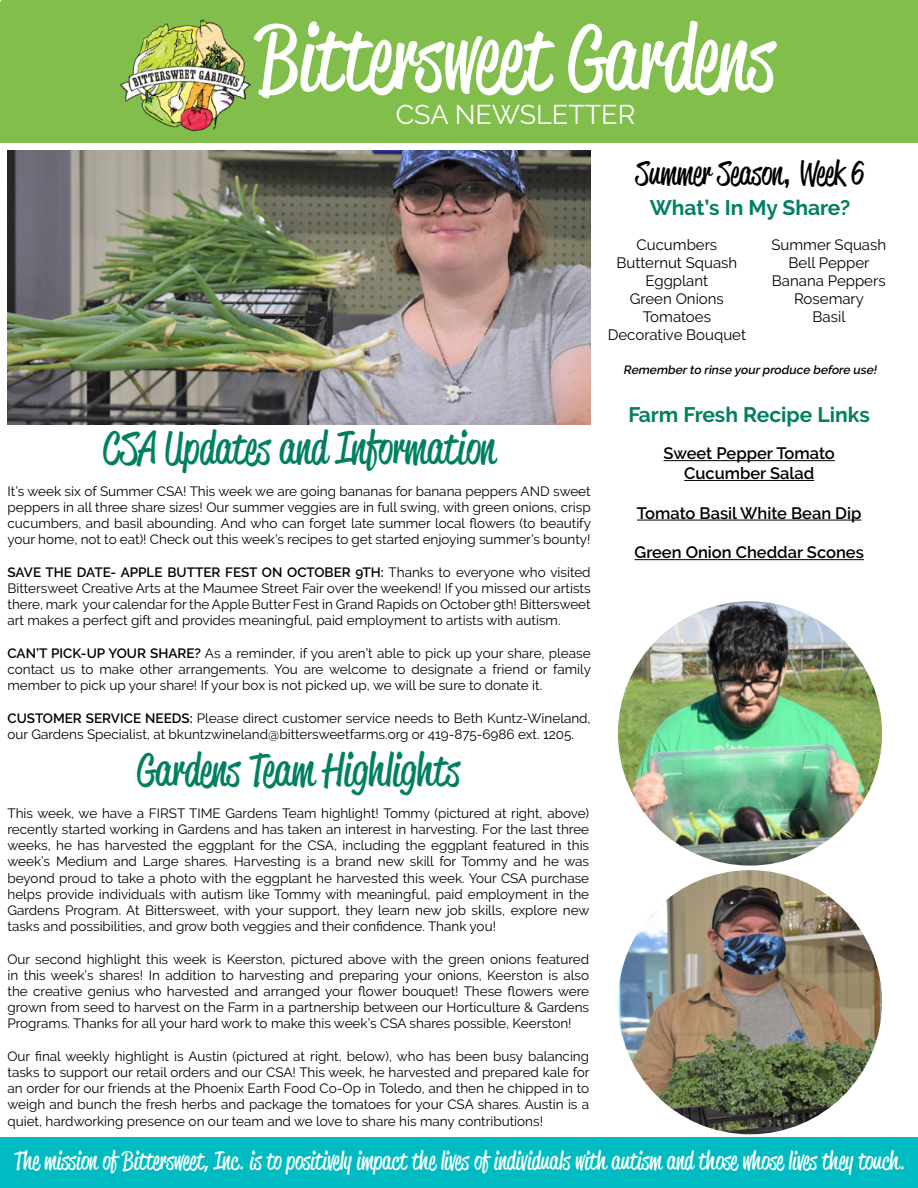
<style>
.page{position:relative;width:918px;height:1188px;background:#fff}
.page>*{position:absolute;margin:0;border:0;box-sizing:border-box;transform-origin:0 0}
.t1{font:90px "Reklame Script Regular DEMO";color:#fff}
.t2{font:45px "Reklame Script Regular DEMO";color:#008061}
.t3{font:33px "Reklame Script Regular DEMO";color:#000}
.t4{font:27px "Raleway";color:#fff}
.t5{font:25.05px "Reklame Script Regular DEMO";color:#fff}
.t6{font:700 21px "Raleway";color:#008061}
.t7{font:600 16.5px/19.8px "Raleway";color:#000;text-align:center}
.t8{font:15px/18px "Raleway";color:#000;text-align:center}
.t9{font:13.5px/16.2px "Raleway";color:#000;text-align:justify}
.t10{font:italic 600 12px "Raleway";color:#000}
.s1{font-family:"Raleway";font-weight:700}
.s2{font-weight:600}
.s3{font-family:"Myriad Pro"}
.s4{font-family:"Imprint MT Shadow"}
</style>
<div class="page">
<div style="left:0;top:0;width:918px;height:143px;background:#82be4c"></div>
<img style="left:114px;top:8px;width:145px;height:135px">
<img style="left:8px;top:150px;width:583px;height:275px">
<div style="left:0;top:1137px;width:918px;height:51px;background:#00bbc1"></div>
<img style="left:618px;top:601px;width:264px;height:265px;border-radius:132px">
<img style="left:618px;top:870px;width:264px;height:264px;border-radius:132px">
<hr style="left:664px;top:460px;width:171px;height:1px;background:#000">
<hr style="left:684px;top:480px;width:130px;height:1px;background:#000">
<hr style="left:637px;top:520px;width:224px;height:1px;background:#000">
<hr style="left:635px;top:559px;width:229px;height:1px;background:#000">
<h1 class="t1" style="left:257px;top:20px;width:519px">Bittersweet Gardens</h1>
<h3 class="t4" style="left:396px;top:99px;width:241px">CSA NEWSLETTER</h3>
<h3 class="t3" style="left:636px;top:159px;width:230px">Summer Season<span class="s1">,</span> Week 6</h3>
<h3 class="t6" style="left:650px;top:196px;width:202px">What’s In My Share?</h3>
<p class="t8" style="left:608px;top:235px;width:140px">Cucumbers<br>Butternut Squash<br>Eggplant<br>Green Onions<br>Tomatoes<br>Decorative Bouquet</p>
<p class="t8" style="left:772px;top:235px;width:116px">Summer Squash<br>Bell Pepper<br>Banana Peppers<br>Rosemary<br>Basil</p>
<h2 class="t2" style="left:103px;top:429px;width:394px">CSA Updates and Information</h2>
<p class="t9" style="left:8px;top:483px;width:585px">It’s week six of Summer CSA! This week we are going bananas for banana peppers AND sweet peppers in all three share sizes! Our summer veggies are in full swing, with green onions, crisp cucumbers, and basil abounding. And who can forget late summer local flowers (to beautify your home, not to eat)! Check out this week’s recipes to get started enjoying summer’s bounty!</p>
<p class="t9" style="left:8px;top:564px;width:585px"><span class="s2">SAVE THE DATE- APPLE BUTTER FEST ON OCTOBER 9TH:</span> Thanks to everyone who visited Bittersweet Creative Arts at the Maumee Street Fair over the weekend! If you missed our artists there, mark your calendar for the Apple Butter Fest in Grand Rapids on October 9th! Bittersweet art makes a perfect gift and provides meaningful, paid employment to artists with autism.</p>
<p class="t9" style="left:8px;top:645px;width:585px"><span class="s2">CAN’T PICK-UP YOUR SHARE?</span> As a reminder, if you aren’t able to pick up your share, please contact us to make other arrangements. You are welcome to designate a friend or family member to pick up your share! If your box is not picked up, we will be sure to donate it.</p>
<p class="t9" style="left:8px;top:710px;width:585px"><span class="s2">CUSTOMER SERVICE NEEDS:</span> Please direct customer service needs to Beth Kuntz-Wineland, our Gardens Specialist, at bkuntzwineland@bittersweetfarms.org or 419-875-6986 ext. 1205.</p>
<p class="t10" style="left:623px;top:363px;width:257px">Rememberto rinse yourproduce before use!</p>
<h3 class="t6" style="left:629px;top:402px;width:243px">Farm Fresh Recipe Links</h3>
<p class="t7" style="left:664px;top:444px;width:173px">Sweet Pepper Tomato<br>Cucumber Salad</p>
<p class="t7" style="left:637px;top:503px;width:226px">Tomato Basil White Bean Dip</p>
<p class="t7" style="left:635px;top:543px;width:231px">Green Onion Cheddar Scones</p>
<h2 class="t2" style="left:137px;top:751px;width:324px">Gardens Team Highlights</h2>
<p class="t9" style="left:8px;top:805px;width:584px">This week, we have a FIRST TIME Gardens Team highlight! Tommy (pictured at right, above) recently started working in Gardens and has taken an interest in harvesting. For the last three weeks, he has harvested the eggplant for the CSA, including the eggplant featured in this week’s Medium and Large shares. Harvesting is a brand new skill for Tommy and he was beyond proud to take a photo with the eggplant he harvested this week. Your CSA purchase helps provide individuals with autism like Tommy with meaningful, paid employment in the Gardens Program. At Bittersweet, with your support, they learn new job skills, explore new tasks and possibilities, and grow both veggies and their confidence. Thank you!</p>
<p class="t9" style="left:8px;top:951px;width:583px">Our second highlight this week is Keerston, pictured above with the green onions featured in this week’s shares! In addition to harvesting and preparing your onions, Keerston is also the creative genius who harvested and arranged your flower bouquet! These flowers were grown from seed to harvest on the Farm in a partnership between our Horticulture &amp; Gardens Programs. Thanks for all your hard work to make this week’s CSA shares possible, Keerston!</p>
<p class="t9" style="left:8px;top:1048px;width:584px">Our final weekly highlight is Austin (pictured at right, below), who has been busy balancing tasks to support our retail orders and our CSA! This week, he harvested and prepared kale for an order for our friends at the Phoenix Earth Food Co-Op in Toledo, and then he chipped in to weigh and bunch the fresh herbs and package the tomatoes for your CSA shares. Austin is a quiet, hardworking presence on our team and we love to share his many contributions!</p>
<h3 class="t5" style="left:14px;top:1150px;width:893px">The mission of Bittersweet<span class="s3">,</span> Inc<span class="s4">.</span> is to positively impact the lives of individuals with autism and those whose lives they touch<span class="s4">.</span></h3>
</div>
